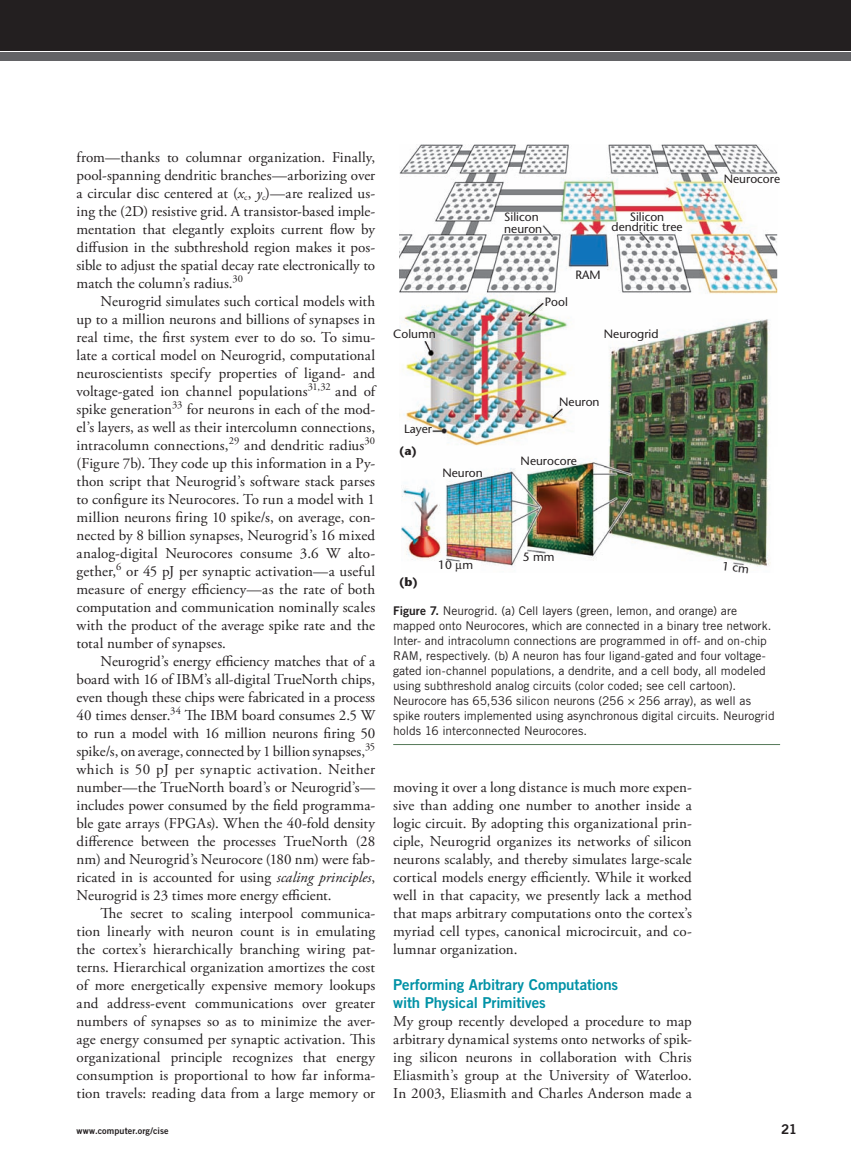
<style>
.page{position:relative;width:851px;height:1161px;background:#fff}
.page>*{position:absolute;margin:0;border:0;box-sizing:border-box;transform-origin:0 0}
.t1{font:15px/18px "Adobe Garamond Pro";letter-spacing:.005em;color:#231f20;text-align:justify}
.t2{font:15px "Adobe Garamond Pro";letter-spacing:.03em;color:#231f20}
.t3{font:13.5px "Trade Gothic LT Std Bd 2";color:#231f20}
.t4{font:12px/15px "Trade Gothic LT Std";color:#231f20}
.t5{font:500 12px/11.4px "Stone Sans Std";color:#231f20}
.t6{font:700 12px "Stone Sans Std";color:#231f20}
.t7{font:9px "Trade Gothic LT Std Bd 2";letter-spacing:.005em;color:#231f20}
.s1{font-style:italic}
.s2{font-family:"Trade Gothic LT Std Bd 2"}
.s3{font-family:"Trade Gothic LT Std Bd 2";color:#0092a6}
</style>
<div class="page">
<div style="left:0;top:0;width:850px;height:51px;background:#231f20"></div>
<div style="left:0;top:52px;width:850px;height:9px;background:#636366"></div>
<hr style="left:393px;top:744px;width:387px;height:1px;background:#557958">
<img style="left:399px;top:144px;width:378px;height:184px">
<img style="left:401px;top:319px;width:372px;height:248px">
<svg style="left:455px;top:563px;width:7px;height:4px"></svg>
<svg style="left:722px;top:562px;width:26px;height:5px"></svg>
<p class="t1" style="left:76px;top:149px;width:300px">from—thanks to columnar organization. Finally,</p>
<p class="t1" style="left:76px;top:167px;width:300px">pool-spanning dendritic branches—arborizing over</p>
<p class="t1" style="left:76px;top:185px;width:300px">a circular disc centered at (<span class="s1">x</span><sub>c</sub>, <span class="s1">y</span><sub>c</sub>)—are realized us-</p>
<p class="t1" style="left:76px;top:203px;width:300px">ing the (2D) resistive grid. A transistor-based imple-</p>
<p class="t1" style="left:76px;top:221px;width:300px">mentation that elegantly exploits current flow by</p>
<p class="t1" style="left:76px;top:239px;width:300px">diffusion in the subthreshold region makes it pos-</p>
<p class="t1" style="left:76px;top:257px;width:300px">sible to adjust the spatial decay rate electronically to</p>
<p class="t1" style="left:76px;top:275px;width:168px">match the column’s radius.<sup>30</sup></p>
<p class="t1" style="left:100px;top:293px;width:276px">Neurogrid simulates such cortical models with</p>
<p class="t1" style="left:76px;top:311px;width:300px">up to a million neurons and billions of synapses in</p>
<p class="t1" style="left:76px;top:329px;width:300px">real time, the first system ever to do so. To simu-</p>
<p class="t1" style="left:76px;top:347px;width:300px">late a cortical model on Neurogrid, computational</p>
<p class="t1" style="left:76px;top:365px;width:300px">neuroscientists specify properties of ligand- and</p>
<p class="t1" style="left:76px;top:383px;width:300px">voltage-gated ion channel populations<sup>31,32</sup> and of</p>
<p class="t1" style="left:76px;top:401px;width:300px">spike generation<sup>33</sup> for neurons in each of the mod-</p>
<p class="t1" style="left:76px;top:419px;width:300px">el’s layers, as well as their intercolumn connections,</p>
<p class="t1" style="left:76px;top:437px;width:300px">intracolumn connections,<sup>29</sup> and dendritic radius<sup>30</sup></p>
<p class="t1" style="left:76px;top:455px;width:300px">(Figure 7b). They code up this information in a Py-</p>
<p class="t1" style="left:76px;top:473px;width:300px">thon script that Neurogrid’s software stack parses</p>
<p class="t1" style="left:76px;top:491px;width:300px">to configure its Neurocores. To run a model with 1</p>
<p class="t1" style="left:76px;top:509px;width:300px">million neurons firing 10 spike/s, on average, con-</p>
<p class="t1" style="left:76px;top:527px;width:300px">nected by 8 billion synapses, Neurogrid’s 16 mixed</p>
<p class="t1" style="left:76px;top:545px;width:300px">analog-digital Neurocores consume 3.6 W alto-</p>
<p class="t1" style="left:76px;top:563px;width:300px">gether,<sup>6</sup> or 45 pJ per synaptic activation—a useful</p>
<p class="t1" style="left:77px;top:581px;width:300px">measure of energy efficiency—as the rate of both</p>
<p class="t1" style="left:77px;top:599px;width:300px">computation and communication nominally scales</p>
<p class="t1" style="left:77px;top:617px;width:300px">with the product of the average spike rate and the</p>
<p class="t1" style="left:77px;top:635px;width:151px">total number of synapses.</p>
<p class="t1" style="left:101px;top:653px;width:276px">Neurogrid’s energy efficiency matches that of a</p>
<p class="t1" style="left:77px;top:671px;width:300px">board with 16 of IBM’s all-digital TrueNorth chips,</p>
<p class="t1" style="left:77px;top:689px;width:300px">even though these chips were fabricated in a process</p>
<p class="t1" style="left:77px;top:707px;width:300px">40 times denser.<sup>34</sup> The IBM board consumes 2.5 W</p>
<p class="t1" style="left:76px;top:725px;width:300px">to run a model with 16 million neurons firing 50</p>
<p class="t1" style="left:76px;top:743px;width:300px">spike/s, on average, connected by 1 billion synapses,<sup>35</sup></p>
<p class="t2" style="left:76px;top:760px;width:300px">which is 50 pJ per synaptic activation. Neither</p>
<p class="t1" style="left:76px;top:779px;width:300px">number—the TrueNorth board’s or Neurogrid’s—</p>
<p class="t1" style="left:76px;top:797px;width:300px">includes power consumed by the field programma-</p>
<p class="t1" style="left:76px;top:815px;width:300px">ble gate arrays (FPGAs). When the 40-fold density</p>
<p class="t1" style="left:76px;top:833px;width:300px">difference between the processes TrueNorth (28</p>
<p class="t1" style="left:76px;top:851px;width:300px">nm) and Neurogrid’s Neurocore (180 nm) were fab-</p>
<p class="t1" style="left:76px;top:869px;width:300px">ricated in is accounted for using <span class="s1">scaling principles</span>,</p>
<p class="t1" style="left:76px;top:887px;width:256px">Neurogrid is 23 times more energy efficient.</p>
<p class="t1" style="left:100px;top:905px;width:276px">The secret to scaling interpool communica-</p>
<p class="t1" style="left:76px;top:923px;width:300px">tion linearly with neuron count is in emulating</p>
<p class="t1" style="left:76px;top:941px;width:300px">the cortex’s hierarchically branching wiring pat-</p>
<p class="t1" style="left:76px;top:959px;width:300px">terns. Hierarchical organization amortizes the cost</p>
<p class="t1" style="left:76px;top:977px;width:300px">of more energetically expensive memory lookups</p>
<p class="t1" style="left:76px;top:995px;width:300px">and address-event communications over greater</p>
<p class="t1" style="left:76px;top:1013px;width:300px">numbers of synapses so as to minimize the aver-</p>
<p class="t1" style="left:76px;top:1031px;width:300px">age energy consumed per synaptic activation. This</p>
<p class="t1" style="left:76px;top:1049px;width:300px">organizational principle recognizes that energy</p>
<p class="t1" style="left:76px;top:1067px;width:300px">consumption is proportional to how far informa-</p>
<p class="t1" style="left:76px;top:1085px;width:300px">tion travels: reading data from a large memory or</p>
<p class="t5" style="left:393px;top:329px;width:44px">Column</p>
<p class="t5" style="left:404px;top:423px;width:29px">Layer</p>
<p class="t6" style="left:399px;top:444px;width:19px">(a)</p>
<p class="t5" style="left:442px;top:467px;width:42px">Neuron</p>
<p class="t5" style="left:504px;top:211px;width:40px">Silicon neuron</p>
<p class="t5" style="left:611px;top:212px;width:73px;line-height:9.8px;text-align:center">Silicon dendritic tree</p>
<p class="t5" style="left:575px;top:269px;width:27px">RAM</p>
<p class="t5" style="left:545px;top:296px;width:25px">Pool</p>
<p class="t5" style="left:604px;top:329px;width:56px">Neurogrid</p>
<p class="t5" style="left:559px;top:396px;width:42px">Neuron</p>
<p class="t5" style="left:520px;top:455px;width:58px">Neurocore</p>
<p class="t6" style="left:399px;top:574px;width:20px">(b)</p>
<p class="t5" style="left:438px;top:559px;width:36px">10 m</p>
<p class="t5" style="left:523px;top:552px;width:33px">5 mm</p>
<p class="t5" style="left:723px;top:173px;width:58px">Neurocore</p>
<p class="t4" style="left:393px;top:603px;width:383px"><span class="s2">Figure 7.</span> Neurogrid. (a) Cell layers (green, lemon, and orange) are mapped onto Neurocores, which are connected in a binary tree network.<br>Inter- and intracolumn connections are programmed in off- and on-chip RAM, respectively. (b) A neuron has four ligand-gated and four voltage&shy;gated ion-channel populations, a dendrite, and a cell body, all modeled using subthreshold analog circuits (color coded; see cell cartoon).<br>Neurocore has 65,536 silicon neurons (256 × 256 array), as well as spike routers implemented using asynchronous digital circuits. Neurogrid holds 16 interconnected Neurocores.</p>
<p class="t1" style="left:393px;top:779px;width:300px">moving it over a long distance is much more expen&shy;sive than adding one number to another inside a logic circuit. By adopting this organizational prin&shy;ciple, Neurogrid organizes its networks of silicon neurons scalably, and thereby simulates large-scale cortical models energy efficiently. While it worked well in that capacity, we presently lack a method that maps arbitrary computations onto the cortex’s myriad cell types, canonical microcircuit, and co&shy;lumnar organization.</p>
<p class="t1" style="left:393px;top:977px;width:300px;text-align:left"><span class="s3">Performing Arbitrary Computations<br>with Physical Primitives<br></span>My group recently developed a procedure to map arbitrary dynamical systems onto networks of spik&shy;ing silicon neurons in collaboration with Chris Eliasmith’s group at the University of Waterloo.<br>In 2003, Eliasmith and Charles Anderson made a</p>
<p class="t7" style="left:76px;top:1125px;width:94px">www.computer.org/cise</p>
<p class="t3" style="left:781px;top:1121px;width:17px">21</p>
</div>
